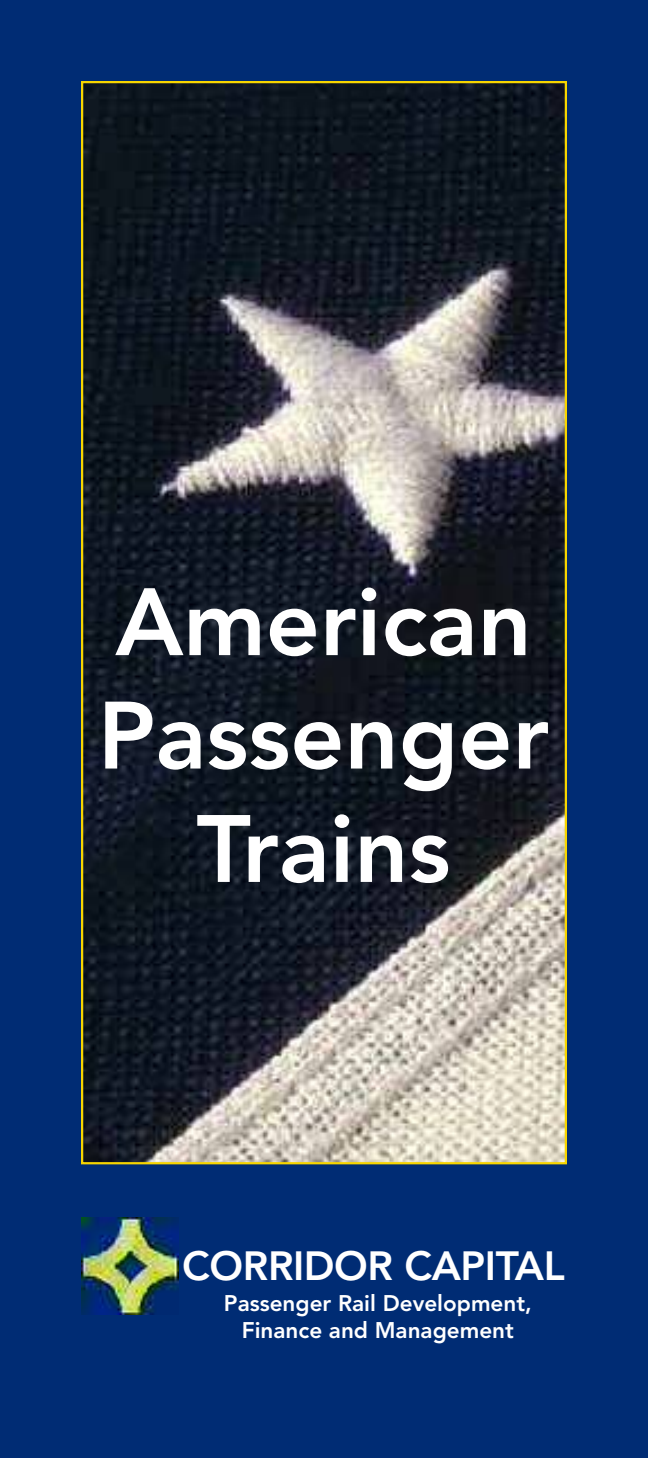
<style>
.page{position:relative;width:648px;height:1458px;background:#002c74}
.page>*{position:absolute;margin:0;border:0;box-sizing:border-box;transform-origin:0 0}
.t1{font:800 94.5px/113.4px "Avenir LT Std";color:#fff;text-align:center}
.t2{font:800 40.5px "Avenir LT Std";letter-spacing:-.01em;color:#fff}
.t3{font:800 22.5px/27px "Avenir LT Std";color:#fff;text-align:center}
</style>
<div class="page">
<img style="left:84px;top:84px;width:480px;height:1077px">
<img style="left:81px;top:1217px;width:97px;height:97px">
<h1 class="t1" style="left:98px;top:573px;width:453px">American<br>Passenger<br>Trains</h1>
<h2 class="t2" style="left:182px;top:1249px;width:384px">CORRIDOR CAPITAL</h2>
<p class="t3" style="left:224px;top:1291px;width:309px">Passenger Rail Development,<br>Finance and Management</p>
</div>
